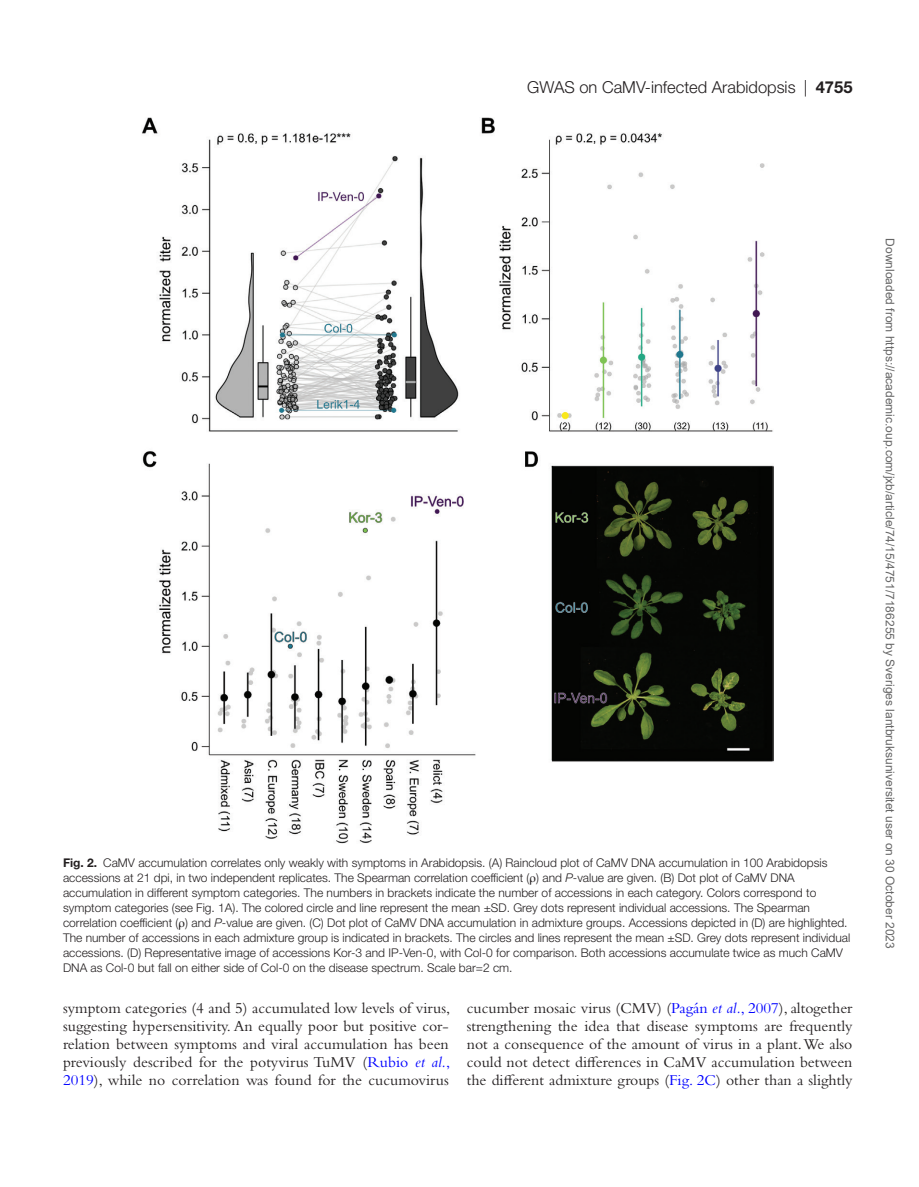
<style>
.page{position:relative;width:919px;height:1187px;background:#fff}
.page>*{position:absolute;margin:0;border:0;box-sizing:border-box;transform-origin:0 0}
.t1{font:300 16.5px "Helvetica Neue LT Std";color:#231f20}
.t2{font:15.75px/18px "Bembo Std";color:#231f20;text-align:justify}
.t3{font:300 12px/15px "Helvetica Neue LT Std";color:#231f20}
.t4{font:12px "Arial";color:#666}
.s1{font-weight:700}
.s2{font-family:"Gandhari Unicode";font-weight:400}
.s3{font-style:italic}
.s4{color:#00f}
.s5{font-style:italic;color:#00f}
</style>
<div class="page">
<img style="left:142px;top:117px;width:631px;height:726px">
<h1 class="t1" style="left:527px;top:77px;width:327px">GWAS on CaMV-infected Arabidopsis | <span class="s1">4755</span></h1>
<p class="t3" style="left:63px;top:854px;width:788px"><span class="s1">Fig. 2.</span> CaMV accumulation correlates only weakly with symptoms in Arabidopsis. (A) Raincloud plot of CaMV DNA accumulation in 100 Arabidopsis accessions at 21 dpi, in two independent replicates. The Spearman correlation coefficient (<span class="s2">ρ</span>) and <span class="s3">P</span>-value are given. (B) Dot plot of CaMV DNA accumulation in different symptom categories. The numbers in brackets indicate the number of accessions in each category. Colors correspond to symptom categories (see Fig. 1A). The colored circle and line represent the mean ±SD. Grey dots represent individual accessions. The Spearman correlation coefficient (<span class="s2">ρ</span>) and <span class="s3">P</span>-value are given. (C) Dot plot of CaMV DNA accumulation in admixture groups. Accessions depicted in (D) are highlighted.<br>The number of accessions in each admixture group is indicated in brackets. The circles and lines represent the mean ±SD. Grey dots represent individual accessions. (D) Representative image of accessions Kor-3 and IP-Ven-0, with Col-0 for comparison. Both accessions accumulate twice as much CaMV DNA as Col-0 but fall on either side of Col-0 on the disease spectrum. Scale bar=2 cm.</p>
<p class="t2" style="left:63px;top:998px;width:389px">symptom categories (4 and 5) accumulated low levels of virus, suggesting hypersensitivity. An equally poor but positive cor&shy;relation between symptoms and viral accumulation has been previously described for the potyvirus TuMV (<span class="s4">Rubio</span> <span class="s5">et al.</span><span class="s4">, 2019</span>), while no correlation was found for the cucumovirus</p>
<p class="t2" style="left:466px;top:998px;width:387px">cucumber mosaic virus (CMV) (<span class="s4">Pagán</span> <span class="s5">et al.</span><span class="s4">, 2007</span>), altogether strengthening the idea that disease symptoms are frequently not a consequence of the amount of virus in a plant. We also could not detect differences in CaMV accumulation between the different admixture groups (<span class="s4">Fig. 2C</span>) other than a slightly</p>
<p class="t4" style="left:894px;top:238px;width:711px;rotate:90deg">Downloaded from https://academic.oup.com/jxb/article/74/15/4751/7186255 by Sveriges lantbruksuniversitet user on 30 October 2023</p>
</div>
